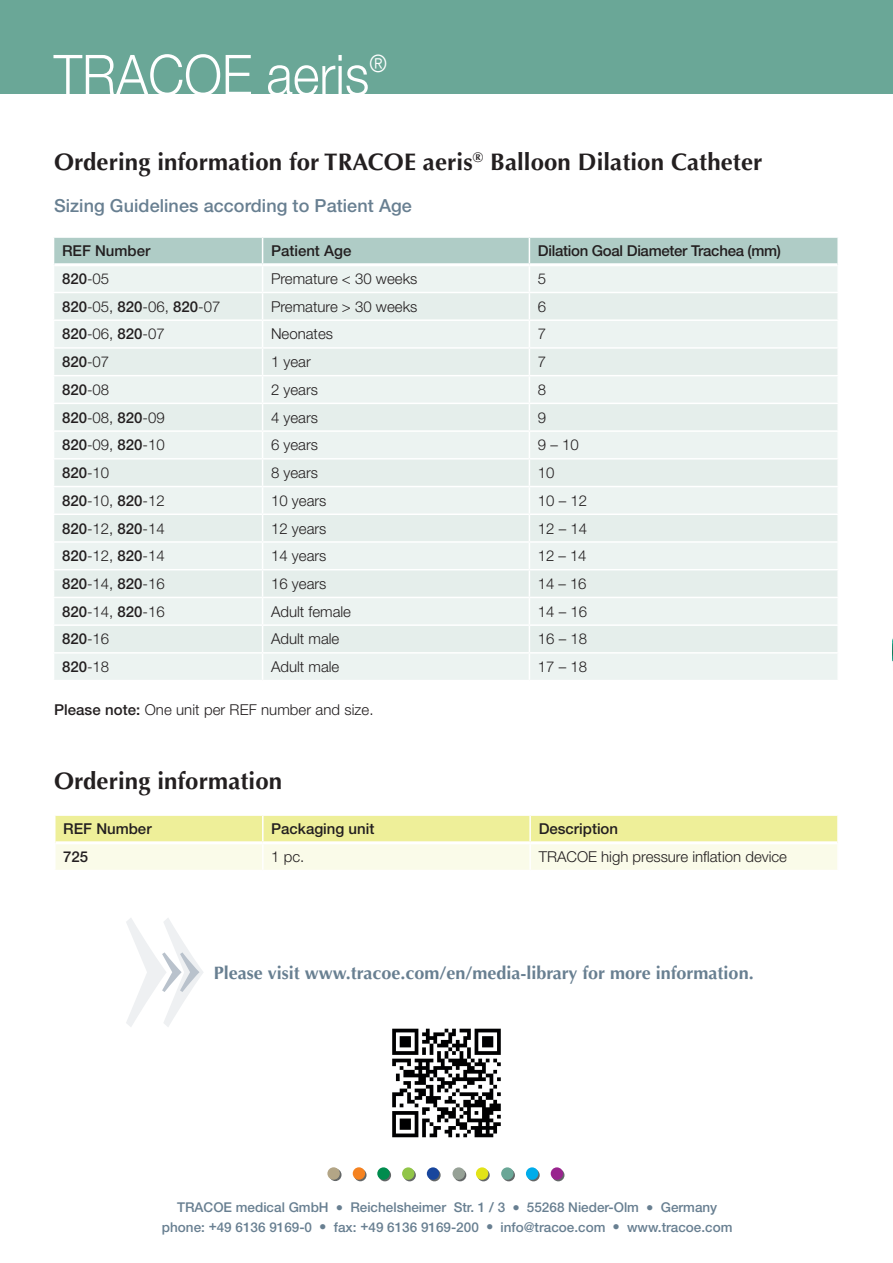
<style>
.page{position:relative;width:893px;height:1263px;background:#fff}
.page>*{position:absolute;margin:0;border:0;box-sizing:border-box;transform-origin:0 0}
.t1{font:300px "Minion Pro";color:#eef0f2;scale:.75 1}
.t2{font:108px "Minion Pro";color:#b9c2cc}
.t3{font:300 56.1px "Helvetica Neue LT Pro";color:#fff;scale:.91 1}
.t4{font:700 24px "Optima LT Std";letter-spacing:.005em;color:#231f20}
.t5{font:italic 300 24px "Helvetica Neue LT Pro";color:#fff;scale:.91 1}
.t6{font:700 18px "Optima LT Std";color:#687f91}
.t7{font:500 18px "Helvetica Neue LT Pro";letter-spacing:.005em;color:#687f91}
.t8{font:300 15px "Helvetica Neue LT Pro";color:#231f20}
.t9{font:500 15px "Helvetica Neue LT Pro";color:#231f20}
.t10{font:500 15px "Helvetica Neue LT Pro";letter-spacing:-.02em;color:#231f20}
.t11{font:500 13.5px/19.5px "Helvetica Neue LT Pro";color:#687f91;text-align:center}
.s1{font-weight:300}
.s2{font-weight:500}
</style>
<div class="page">
<div style="left:0;top:0;width:893px;height:94px;background:#6aa797"></div>
<div style="left:379px;top:1169px;width:12px;height:12px;background:#636667;border-radius:50%"></div>
<svg style="left:428px;top:1169px;width:13px;height:12px"></svg>
<div style="left:454px;top:1169px;width:12px;height:12px;background:#636667;border-radius:50%"></div>
<svg style="left:477px;top:1169px;width:13px;height:12px"></svg>
<div style="left:329px;top:1169px;width:12px;height:12px;background:#636667;border-radius:50%"></div>
<div style="left:327px;top:1167px;width:13px;height:13px;background:#b3a586;border-radius:50%"></div>
<svg style="left:354px;top:1169px;width:13px;height:12px"></svg>
<div style="left:353px;top:1167px;width:12px;height:13px;background:#f58220;border-radius:50%"></div>
<div style="left:377px;top:1167px;width:13px;height:13px;background:#008c4e;border-radius:50%"></div>
<svg style="left:403px;top:1169px;width:13px;height:12px"></svg>
<div style="left:402px;top:1167px;width:12px;height:13px;background:#91c548;border-radius:50%"></div>
<div style="left:427px;top:1167px;width:12px;height:13px;background:#18469d;border-radius:50%"></div>
<div style="left:452px;top:1167px;width:13px;height:13px;background:#96a196;border-radius:50%"></div>
<div style="left:476px;top:1167px;width:12px;height:13px;background:#e2e318;border-radius:50%"></div>
<div style="left:503px;top:1169px;width:12px;height:12px;background:#636667;border-radius:50%"></div>
<div style="left:501px;top:1167px;width:13px;height:13px;background:#6aa797;border-radius:50%"></div>
<svg style="left:527px;top:1169px;width:13px;height:12px"></svg>
<svg style="left:552px;top:1169px;width:12px;height:12px"></svg>
<div style="left:526px;top:1167px;width:12px;height:13px;background:#00acea;border-radius:50%"></div>
<div style="left:551px;top:1167px;width:12px;height:13px;background:#99248e;border-radius:50%"></div>
<img style="left:892px;top:638px;width:1px;height:24px">
<svg style="left:54px;top:238px;width:784px;height:442px;background:#e6efec"></svg>
<hr style="left:837px;top:654px;width:2px;height:26px;background:#fff">
<hr style="left:54px;top:263px;width:209px;height:3px;background:#fff">
<hr style="left:263px;top:263px;width:266px;height:3px;background:#fff">
<hr style="left:529px;top:263px;width:308px;height:3px;background:#fff">
<svg style="left:56px;top:816px;width:781px;height:54px;background:#f4f5c1"></svg>
<hr style="left:262px;top:816px;width:2px;height:25px;background:#fff">
<hr style="left:529px;top:816px;width:2px;height:25px;background:#fff">
<hr style="left:262px;top:844px;width:2px;height:26px;background:#fff">
<hr style="left:529px;top:844px;width:2px;height:26px;background:#fff">
<hr style="left:56px;top:841px;width:207px;height:3px;background:#fff">
<hr style="left:263px;top:841px;width:267px;height:3px;background:#fff">
<hr style="left:530px;top:841px;width:307px;height:3px;background:#fff">
<svg style="left:392px;top:1029px;width:109px;height:108px"></svg>
<h3 class="t3" style="left:54px;top:41px;width:348px">TRACOE aeris</h3>
<h3 class="t5" style="left:369px;top:49px;width:21px">®</h3>
<h3 class="t4" style="left:54px;top:148px;width:710px">Ordering information for TRACOE aeris<sup>®</sup> Balloon Dilation Catheter</h3>
<p class="t7" style="left:54px;top:195px;width:359px">Sizing Guidelines according to Patient Age</p>
<p class="t9" style="left:62px;top:242px;width:90px">REF Number</p>
<p class="t9" style="left:271px;top:242px;width:82px">Patient Age</p>
<p class="t10" style="left:538px;top:242px;width:245px">Dilation Goal Diameter Trachea (mm)</p>
<p class="t9" style="left:62px;top:270px;width:49px">820<span class="s1">-05</span></p>
<p class="t8" style="left:271px;top:269px;width:148px">Premature &lt; 30 weeks</p>
<p class="t8" style="left:538px;top:269px;width:10px">5</p>
<p class="t8" style="left:62px;top:297px;width:160px"><span class="s2">820</span>-05, <span class="s2">820</span>-06, <span class="s2">820</span>-07</p>
<p class="t8" style="left:271px;top:297px;width:148px">Premature &gt; 30 weeks</p>
<p class="t8" style="left:538px;top:297px;width:10px">6</p>
<p class="t8" style="left:62px;top:325px;width:104px"><span class="s2">820</span>-06, <span class="s2">820</span>-07</p>
<p class="t8" style="left:271px;top:325px;width:63px">Neonates</p>
<p class="t8" style="left:538px;top:325px;width:10px">7</p>
<p class="t9" style="left:62px;top:353px;width:49px">820<span class="s1">-07</span></p>
<p class="t8" style="left:271px;top:353px;width:41px">1 year</p>
<p class="t8" style="left:538px;top:353px;width:10px">7</p>
<p class="t9" style="left:62px;top:380px;width:49px">820<span class="s1">-08</span></p>
<p class="t8" style="left:271px;top:380px;width:48px">2 years</p>
<p class="t8" style="left:538px;top:380px;width:10px">8</p>
<p class="t8" style="left:62px;top:408px;width:104px"><span class="s2">820</span>-08, <span class="s2">820</span>-09</p>
<p class="t8" style="left:271px;top:408px;width:48px">4 years</p>
<p class="t8" style="left:538px;top:408px;width:10px">9</p>
<p class="t8" style="left:62px;top:436px;width:104px"><span class="s2">820</span>-09, <span class="s2">820</span>-10</p>
<p class="t8" style="left:271px;top:436px;width:48px">6 years</p>
<p class="t8" style="left:538px;top:436px;width:42px">9 – 10</p>
<p class="t9" style="left:62px;top:464px;width:49px">820<span class="s1">-10</span></p>
<p class="t8" style="left:271px;top:463px;width:48px">8 years</p>
<p class="t8" style="left:538px;top:463px;width:18px">10</p>
<p class="t8" style="left:62px;top:491px;width:104px"><span class="s2">820</span>-10, <span class="s2">820</span>-12</p>
<p class="t8" style="left:271px;top:491px;width:57px">10 years</p>
<p class="t8" style="left:538px;top:491px;width:51px">10 – 12</p>
<p class="t8" style="left:62px;top:519px;width:104px"><span class="s2">820</span>-12, <span class="s2">820</span>-14</p>
<p class="t8" style="left:271px;top:519px;width:57px">12 years</p>
<p class="t8" style="left:538px;top:519px;width:51px">12 – 14</p>
<p class="t8" style="left:62px;top:547px;width:104px"><span class="s2">820</span>-12, <span class="s2">820</span>-14</p>
<p class="t8" style="left:271px;top:547px;width:57px">14 years</p>
<p class="t8" style="left:538px;top:547px;width:50px">12 – 14</p>
<p class="t8" style="left:62px;top:574px;width:104px"><span class="s2">820</span>-14, <span class="s2">820</span>-16</p>
<p class="t8" style="left:271px;top:574px;width:57px">16 years</p>
<p class="t8" style="left:538px;top:574px;width:50px">14 – 16</p>
<p class="t8" style="left:62px;top:602px;width:104px"><span class="s2">820</span>-14, <span class="s2">820</span>-16</p>
<p class="t8" style="left:271px;top:602px;width:82px">Adult female</p>
<p class="t8" style="left:538px;top:602px;width:51px">14 – 16</p>
<p class="t9" style="left:62px;top:630px;width:49px">820<span class="s1">-16</span></p>
<p class="t8" style="left:271px;top:630px;width:70px">Adult male</p>
<p class="t8" style="left:538px;top:630px;width:51px">16 – 18</p>
<p class="t9" style="left:62px;top:658px;width:49px">820<span class="s1">-18</span></p>
<p class="t8" style="left:271px;top:658px;width:70px">Adult male</p>
<p class="t8" style="left:538px;top:658px;width:51px">17 – 18</p>
<p class="t8" style="left:54px;top:700px;width:321px"><span class="s2">Please note:</span> One unit per REF number and size.</p>
<h3 class="t4" style="left:54px;top:767px;width:230px">Ordering information</h3>
<p class="t9" style="left:63px;top:820px;width:90px">REF Number</p>
<p class="t9" style="left:271px;top:820px;width:105px">Packaging unit</p>
<p class="t9" style="left:539px;top:820px;width:81px">Description</p>
<p class="t9" style="left:63px;top:848px;width:27px">725</p>
<p class="t8" style="left:271px;top:847px;width:35px">1 pc.</p>
<p class="t8" style="left:539px;top:847px;width:250px">TRACOE high pressure inflation device</p>
<h1 class="t1" style="left:115px;top:776px;width:135px">»</h1>
<h2 class="t2" style="left:157px;top:902px;width:50px">»</h2>
<p class="t6" style="left:214px;top:962px;width:541px">Please visit www.tracoe.com/en/media-library for more information.</p>
<p class="t11" style="left:162px;top:1197px;width:572px">TRACOE medical GmbH ● Reichelsheimer Str. 1 / 3 ● 55268 Nieder-Olm ● Germany phone: +49 6136 9169-0 ● fax: +49 6136 9169-200 ● info@tracoe.com ● www.tracoe.com</p>
</div>
